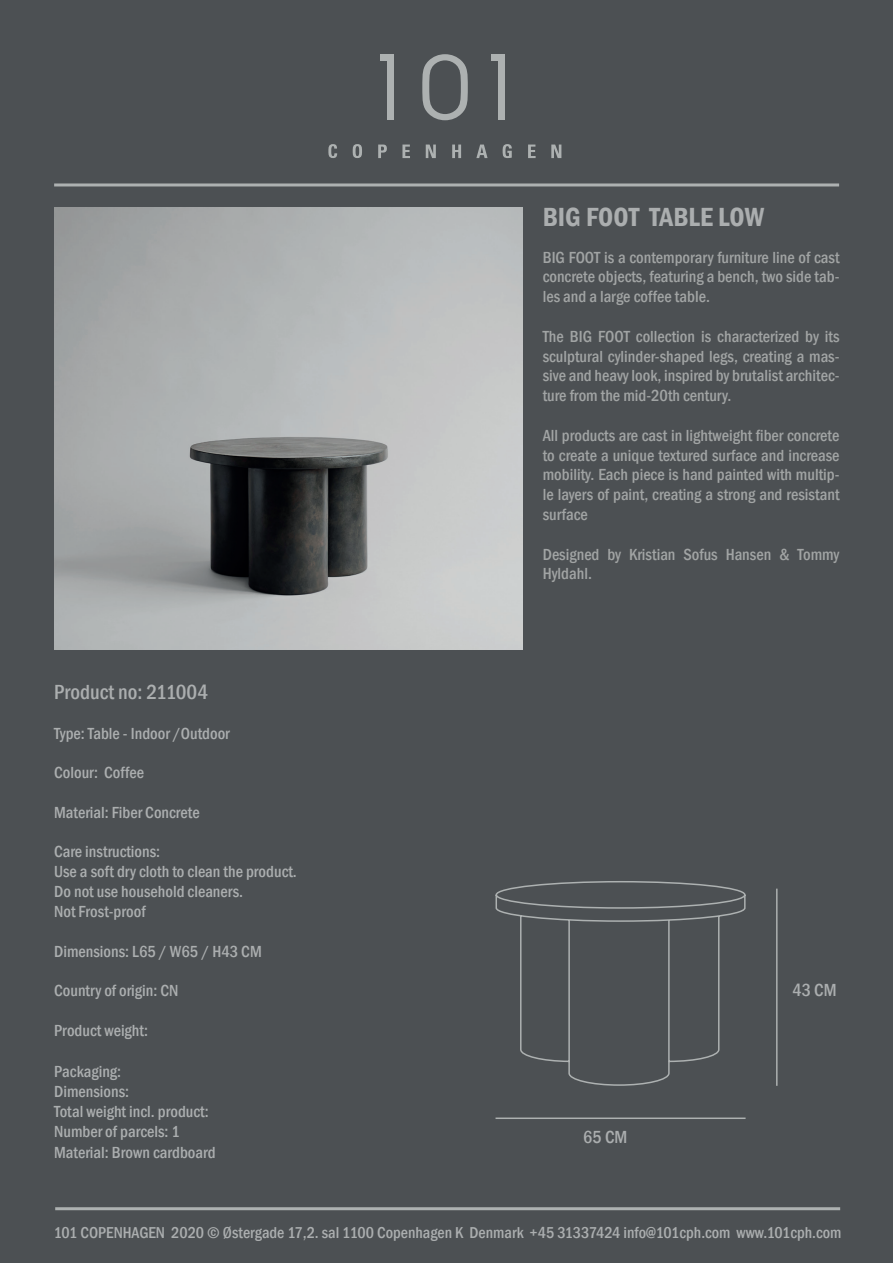
<style>
.page{position:relative;width:893px;height:1263px;background:#4c5053}
.page>*{position:absolute;margin:0;border:0;box-sizing:border-box;transform-origin:0 0}
.t1{font:600 condensed 27px "Franklin Gothic";color:#abaeaf}
.t2{font:500 condensed 21px "Franklin Gothic";color:#abaeaf}
.t3{font:500 condensed 18px "Franklin Gothic";color:#abaeaf}
.t4{font:500 condensed 16.5px/19.8px "Franklin Gothic";color:#a1a4a4;text-align:justify}
.t5{font:500 condensed 16.5px/19.8px "Franklin Gothic";color:#abaeaf}
.t6{font:500 condensed 16.2px "Franklin Gothic";color:#abaeaf}
</style>
<div class="page">
<img style="left:54px;top:207px;width:469px;height:442px">
<svg style="left:422px;top:54px;width:46px;height:66px"></svg>
<div style="left:498px;top:58px;width:6px;height:62px;background:#adb1b1"></div>
<div style="left:491px;top:54px;width:13px;height:7px;background:#adb1b1"></div>
<div style="left:387px;top:58px;width:7px;height:62px;background:#adb1b1"></div>
<div style="left:380px;top:54px;width:13px;height:7px;background:#adb1b1"></div>
<svg style="left:328px;top:144px;width:9px;height:14px"></svg>
<svg style="left:353px;top:144px;width:9px;height:14px"></svg>
<svg style="left:378px;top:145px;width:9px;height:13px"></svg>
<svg style="left:402px;top:145px;width:8px;height:13px"></svg>
<svg style="left:426px;top:145px;width:10px;height:13px"></svg>
<svg style="left:452px;top:145px;width:9px;height:13px"></svg>
<svg style="left:476px;top:145px;width:12px;height:13px"></svg>
<svg style="left:503px;top:144px;width:9px;height:14px"></svg>
<svg style="left:528px;top:145px;width:8px;height:13px"></svg>
<svg style="left:551px;top:145px;width:10px;height:13px"></svg>
<hr style="left:54px;top:183px;width:785px;height:3px;background:#adb1b1">
<hr style="left:55px;top:1207px;width:785px;height:3px;background:#adb1b1">
<hr style="left:776px;top:889px;width:2px;height:197px;background:#adb1b1">
<hr style="left:495px;top:1117px;width:251px;height:2px;background:#adb1b1">
<svg style="left:495px;top:881px;width:251px;height:205px"></svg>
<p class="t2" style="left:54px;top:678px;width:156px">Product no: 211004</p>
<p class="t5" style="left:54px;top:723px;width:177px">Type: Table - Indoor /Outdoor</p>
<p class="t5" style="left:54px;top:763px;width:91px">Colour: Coffee</p>
<p class="t5" style="left:54px;top:802px;width:147px">Material: Fiber Concrete</p>
<p class="t5" style="left:54px;top:842px;width:244px">Care instructions:<br>Use a soft dry cloth to clean the product.<br>Do not use household cleaners.<br>Not Frost-proof</p>
<p class="t5" style="left:54px;top:941px;width:209px">Dimensions: L65 / W65 / H43 CM</p>
<p class="t5" style="left:54px;top:980px;width:126px">Country of origin: CN</p>
<p class="t5" style="left:54px;top:1020px;width:95px">Product weight:</p>
<p class="t5" style="left:54px;top:1061px;width:156px">Packaging:<br>Dimensions:<br>Total weight incl. product:<br>Number of parcels: 1</p>
<p class="t5" style="left:54px;top:1142px;width:163px">Material: Brown cardboard</p>
<h1 class="t1" style="left:543px;top:199px;width:223px">BIG FOOT TABLE LOW</h1>
<p class="t4" style="left:543px;top:247px;width:298px">BIG FOOT is a contemporary furniture line of cast concrete objects, featuring a bench, two side tab&shy;les and a large coffee table.</p>
<p class="t4" style="left:543px;top:326px;width:298px">The BIG FOOT collection is characterized by its sculptural cylinder-shaped legs, creating a mas&shy;sive and heavy look, inspired by brutalist architec&shy;ture from the mid-20th century.</p>
<p class="t4" style="left:543px;top:425px;width:298px">All products are cast in lightweight fiber concrete to create a unique textured surface and increase mobility. Each piece is hand painted with multip&shy;le layers of paint, creating a strong and resistant surface</p>
<p class="t4" style="left:543px;top:544px;width:298px">Designed by Kristian Sofus Hansen &amp; Tommy<br>Hyldahl.</p>
<p class="t3" style="left:583px;top:1125px;width:46px">65 CM</p>
<p class="t3" style="left:792px;top:978px;width:46px">43 CM</p>
<p class="t6" style="left:54px;top:1222px;width:789px">101 COPENHAGEN 2020 © Østergade 17,2. sal 1100 Copenhagen K Denmark +45 31337424 info@101cph.com www.101cph.com</p>
</div>
